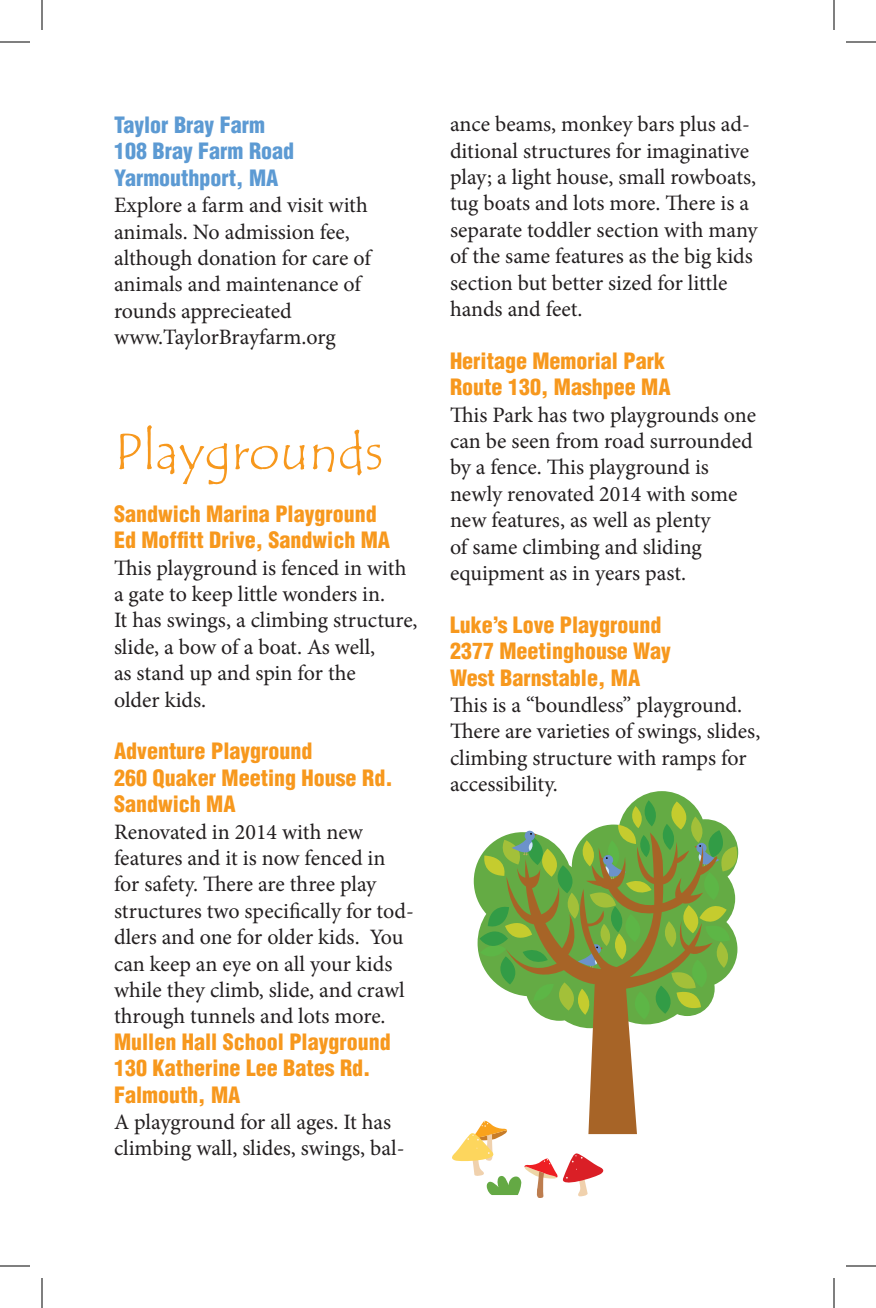
<style>
.page{position:relative;width:876px;height:1308px;background:#fff}
.page>*{position:absolute;margin:0;border:0;box-sizing:border-box;transform-origin:0 0}
.t1{font:52px "Tempus Sans ITC";color:#f7981d}
.t2{font:22px/26.4px "Minion Pro";letter-spacing:-.005em;color:#231f20}
.t3{font:900 condensed 22px/26.4px "Helvetica";color:#f7981d}
.t4{font:900 condensed 22px/26.4px "Helvetica";color:#5c9ad3}
</style>
<div class="page">
<svg style="left:474px;top:791px;width:214px;height:168px"></svg>
<svg style="left:480px;top:800px;width:259px;height:190px"></svg>
<svg style="left:505px;top:832px;width:217px;height:302px"></svg>
<svg style="left:452px;top:1120px;width:154px;height:78px"></svg>
<hr style="left:0;top:42px;width:30px;height:1px;background:#000">
<hr style="left:846px;top:42px;width:30px;height:1px;background:#000">
<hr style="left:0;top:1266px;width:30px;height:1px;background:#000">
<hr style="left:846px;top:1266px;width:30px;height:1px;background:#000">
<hr style="left:42px;top:0;width:1px;height:30px;background:#000">
<hr style="left:42px;top:1278px;width:1px;height:30px;background:#000">
<hr style="left:834px;top:0;width:1px;height:30px;background:#000">
<hr style="left:834px;top:1278px;width:1px;height:30px;background:#000">
<p class="t4" style="left:114px;top:111px;width:182px">Taylor Bray Farm<br>108 Bray Farm Road<br>Yarmouthport, MA</p>
<p class="t2" style="left:114px;top:192px;width:258px">Explore a farm and visit with animals. No admission fee, although donation for care of animals and maintenance of rounds apprecieated www.TaylorBrayfarm.org</p>
<h1 class="t1" style="left:114px;top:419px;width:271px">Playgrounds</h1>
<p class="t3" style="left:114px;top:500px;width:278px">Sandwich Marina Playground<br>Ed Moffitt Drive, Sandwich MA</p>
<p class="t2" style="left:114px;top:555px;width:305px">This playground is fenced in with a gate to keep little wonders in.<br>It has swings, a climbing structure, slide, a bow of a boat. As well,<br>as stand up and spin for the<br>older kids.</p>
<p class="t3" style="left:114px;top:738px;width:280px">Adventure Playground<br>260 Quaker Meeting House Rd.<br>Sandwich MA</p>
<p class="t2" style="left:114px;top:819px;width:301px">Renovated in 2014 with new features and it is now fenced in for safety. There are three play structures two specifically for tod&shy;dlers and one for older kids. You can keep an eye on all your kids while they climb, slide, and crawl through tunnels and lots more.</p>
<p class="t3" style="left:114px;top:1028px;width:278px">Mullen Hall School Playground<br>130 Katherine Lee Bates Rd.<br>Falmouth, MA</p>
<p class="t2" style="left:114px;top:1109px;width:292px">A playground for all ages. It has climbing wall, slides, swings, bal-</p>
<p class="t2" style="left:450px;top:111px;width:309px">ance beams, monkey bars plus ad&shy;ditional structures for imaginative play; a light house, small rowboats, tug boats and lots more. There is a separate toddler section with many of the same features as the big kids section but better sized for little hands and feet.</p>
<p class="t3" style="left:450px;top:347px;width:222px">Heritage Memorial Park<br>Route 130, Mashpee MA</p>
<p class="t2" style="left:450px;top:401px;width:308px">This Park has two playgrounds one can be seen from road surrounded by a fence. This playground is newly renovated 2014 with some new features, as well as plenty<br>of same climbing and sliding equipment as in years past.</p>
<p class="t3" style="left:450px;top:611px;width:222px">Luke’s Love Playground<br>2377 Meetinghouse Way<br>West Barnstable, MA</p>
<p class="t2" style="left:450px;top:692px;width:312px">This is a “boundless” playground.<br>There are varieties of swings, slides, climbing structure with ramps for accessibility.</p>
</div>
